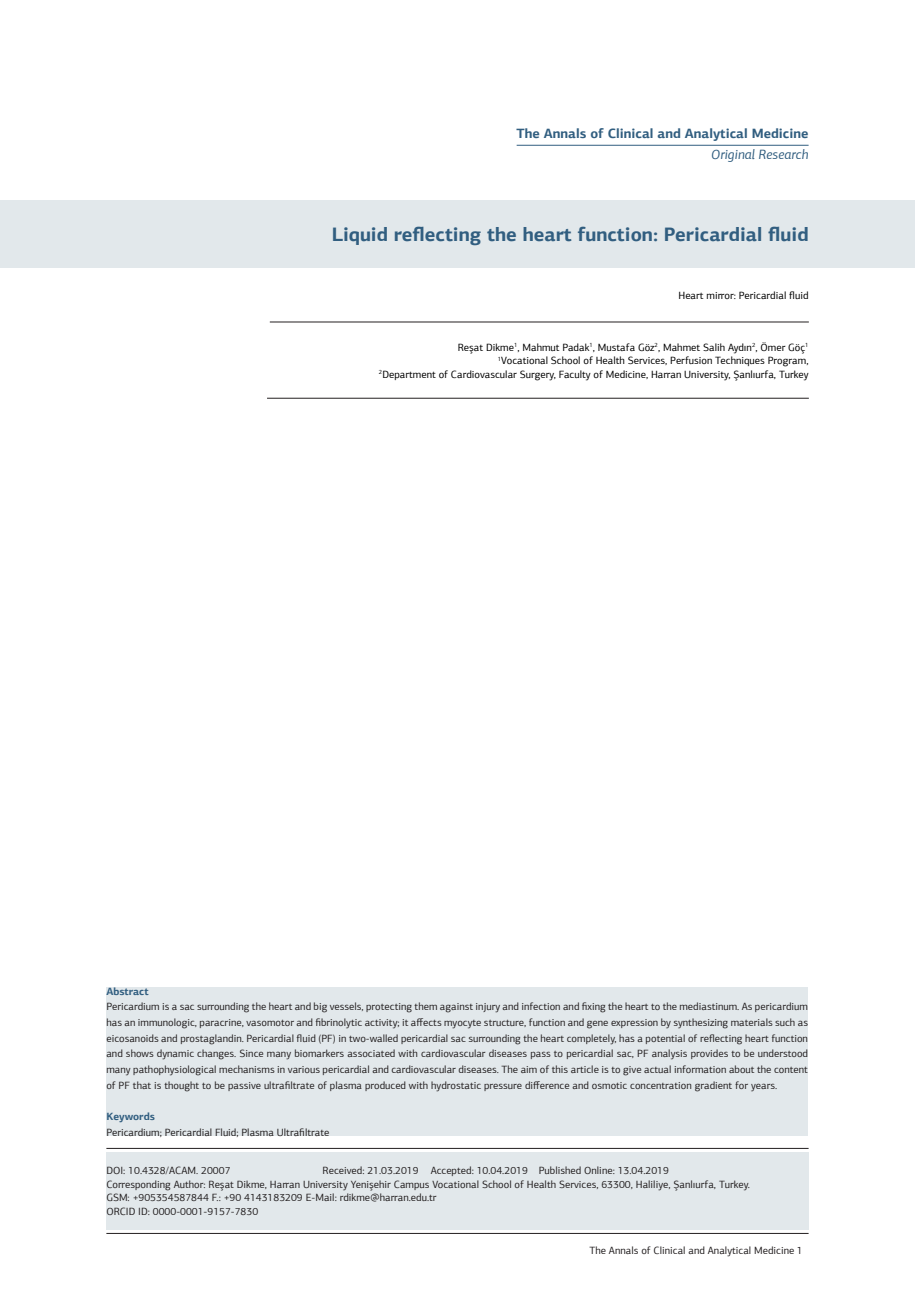
<style>
.page{position:relative;width:915px;height:1306px;background:#fff}
.page>*{position:absolute;margin:0;border:0;box-sizing:border-box;transform-origin:0 0}
.t1{font:700 19.5px "PF Agora Sans Pro";color:#315e80}
.t2{font:700 13.5px "PF Agora Sans Pro";color:#315e80}
.t3{font:italic 13.5px "PF Agora Sans Pro";color:#315e80}
.t4{font:10.5px/15.6px "PF Agora Sans Pro";color:#231f20}
.t5{font:10.5px/13.5px "PF Agora Sans Pro";color:#000;text-align:right}
.t6{font:700 10.5px "PF Agora Sans Pro";color:#315e80}
</style>
<div class="page">
<hr style="left:106px;top:1233px;width:702px;height:1px;background:#231f20">
<div style="left:0;top:200px;width:914px;height:68px;background:#e2e8eb"></div>
<hr style="left:106px;top:1148px;width:702px;height:1px;background:#231f20">
<hr style="left:270px;top:322px;width:538px;height:1px;background:#231f20">
<hr style="left:267px;top:398px;width:541px;height:1px;background:#231f20">
<div style="left:106px;top:1151px;width:702px;height:78px;background:#e2e8eb"></div>
<div style="left:106px;top:986px;width:701px;height:149px;background:#e2e8eb"></div>
<hr style="left:516px;top:145px;width:292px;height:1px;background:#315e80">
<p class="t2" style="left:516px;top:125px;width:293px">The Annals of Clinical and Analytical Medicine</p>
<p class="t3" style="left:711px;top:146px;width:99px">Original Research</p>
<h1 class="t1" style="left:331px;top:222px;width:478px">Liquid reflecting the heart function: Pericardial fluid</h1>
<p class="t5" style="left:678px;top:288px;width:132px">Heart mirror: Pericardial fluid</p>
<p class="t5" style="left:379px;top:340px;width:431px">Reşat Dikme<sup>1</sup>, Mahmut Padak<sup>1</sup>, Mustafa Göz<sup>2</sup>, Mahmet Salih Aydın<sup>2</sup>, Ömer Göç<sup>1<br>1</sup>Vocational School of Health Services, Perfusion Techniques Program,<br><sup>2</sup>Department of Cardiovascular Surgery, Faculty of Medicine, Harran University, Şanlıurfa, Turkey</p>
<p class="t6" style="left:106px;top:984px;width:44px">Abstract</p>
<p class="t4" style="left:106px;top:999px;width:703px;text-align:justify">Pericardium is a sac surrounding the heart and big vessels, protecting them against injury and infection and fixing the heart to the mediastinum. As pericardium has an immunologic, paracrine, vasomotor and fibrinolytic activity; it affects myocyte structure, function and gene expression by synthesizing materials such as eicosanoids and prostaglandin. Pericardial fluid (PF) in two-walled pericardial sac surrounding the heart completely, has a potential of reflecting heart function and shows dynamic changes. Since many biomarkers associated with cardiovascular diseases pass to pericardial sac, PF analysis provides to be understood many pathophysiological mechanisms in various pericardial and cardiovascular diseases. The aim of this article is to give actual information about the content of PF that is thought to be passive ultrafiltrate of plasma produced with hydrostatic pressure difference and osmotic concentration gradient for years.</p>
<p class="t6" style="left:106px;top:1109px;width:50px">Keywords</p>
<p class="t4" style="left:106px;top:1124px;width:224px">Pericardium; Pericardial Fluid; Plasma Ultrafiltrate</p>
<p class="t4" style="left:106px;top:1164px;width:645px;line-height:13.5px;text-indent:216px">Received: 21.03.2019 Accepted: 10.04.2019 Published Online: 13.04.2019<br>Corresponding Author: Reşat Dikme, Harran University Yenişehir Campus Vocational School of Health Services, 63300, Haliliye, Şanlıurfa, Turkey.<br>GSM: +905354587844 F.: +90 4143183209 E-Mail: rdikme@harran.edu.tr<br>ORCID ID: 0000-0001-9157-7830</p>
<p class="t4" style="left:106px;top:1163px;width:126px">DOI: 10.4328/ACAM. 20007</p>
<p class="t4" style="left:589px;top:1242px;width:214px">The Annals of Clinical and Analytical Medicine 1</p>
</div>
